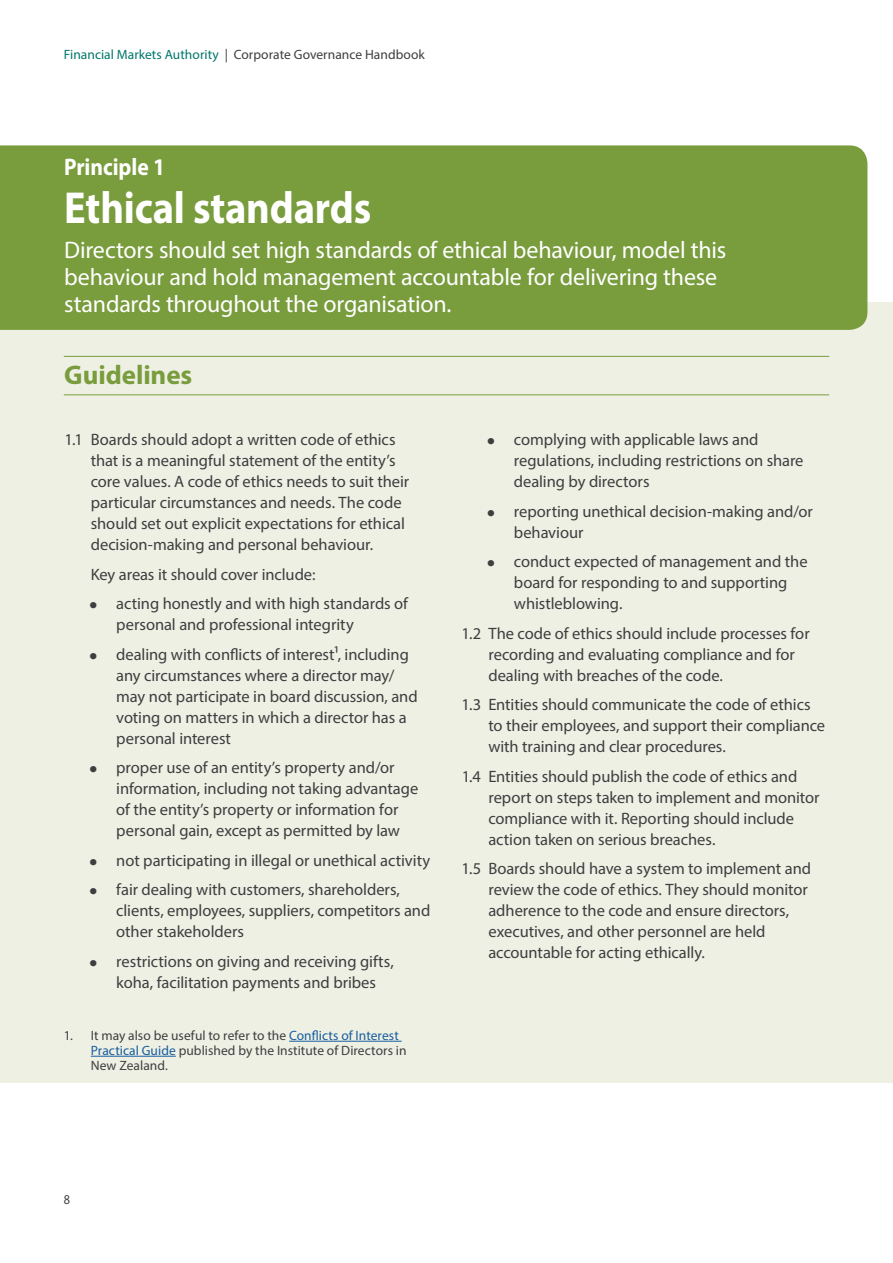
<style>
.page{position:relative;width:893px;height:1263px;background:#fff}
.page>*{position:absolute;margin:0;border:0;box-sizing:border-box;transform-origin:0 0}
.t1{font:700 45px "Myriad Pro";letter-spacing:-.005em;color:#fff;scale:.9 1}
.t2{font:700 27px "Myriad Pro";letter-spacing:-.005em;color:#799c3d}
.t3{font:24px/27px "Myriad Pro";letter-spacing:-.01em;color:#fff}
.t4{font:700 24px "Myriad Pro";letter-spacing:-.005em;color:#fff;scale:.9 1}
.t5{font:16.5px/21px "Myriad Pro";letter-spacing:-.005em;color:#3e3e3f}
.t6{font:13.5px/15px "Myriad Pro";letter-spacing:.005em;color:#3e3e3f}
.t7{font:13.5px "Myriad Pro";letter-spacing:.005em;color:#3e3e3f;scale:.9 1}
.s1{color:#00776b}
.s2{font-size:30px}
.s3{color:#175d9e}
</style>
<div class="page">
<div style="left:0;top:302px;width:893px;height:781px;background:#eef0e4"></div>
<div style="left:0;top:145px;width:867px;height:185px;background:#799c3d"></div>
<hr style="left:64px;top:356px;width:765px;height:1px;background:#799c3d">
<hr style="left:64px;top:394px;width:765px;height:1px;background:#799c3d">
<hr style="left:289px;top:1041px;width:113px;height:1px;background:#175d9e">
<hr style="left:91px;top:1056px;width:85px;height:1px;background:#175d9e">
<p class="t6" style="left:64px;top:47px;width:363px"><span class="s1">Financial Markets Authority</span> | Corporate Governance Handbook</p>
<h3 class="t4" style="left:64px;top:151px;width:114px">Principle 1</h3>
<h1 class="t1" style="left:64px;top:178px;width:343px">Ethical standards</h1>
<h3 class="t3" style="left:64px;top:236px;width:663px">Directors should set high standards of ethical behaviour, model this behaviour and hold management accountable for delivering these standards throughout the organisation.</h3>
<h2 class="t2" style="left:64px;top:357px;width:130px">Guidelines</h2>
<p class="t5" style="left:91px;top:429px;width:320px;text-indent:-26px">1.1 Boards should adopt a written code of ethics that is a meaningful statement of the entity’s core values. A code of ethics needs to suit their particular circumstances and needs. The code should set out explicit expectations for ethical decision-making and personal behaviour.</p>
<p class="t5" style="left:91px;top:563px;width:226px">Key areas it should cover include:</p>
<p class="t5" style="left:116px;top:593px;width:293px;text-indent:-27px"><span class="s2">•</span> acting honestly and with high standards of personal and professional integrity</p>
<p class="t5" style="left:116px;top:643px;width:303px;text-indent:-27px"><span class="s2">•</span> dealing with conflicts of interest1, including any circumstances where a director may/ may not participate in board discussion, and voting on matters in which a director has a personal interest</p>
<p class="t5" style="left:116px;top:757px;width:303px;text-indent:-27px"><span class="s2">•</span> proper use of an entity’s property and/or information, including not taking advantage of the entity’s property or information for personal gain, except as permitted by law</p>
<p class="t5" style="left:89px;top:849px;width:342px"><span class="s2">•</span> not participating in illegal or unethical activity</p>
<p class="t5" style="left:116px;top:879px;width:316px;text-indent:-27px"><span class="s2">•</span> fair dealing with customers, shareholders, clients, employees, suppliers, competitors and other stakeholders</p>
<p class="t5" style="left:89px;top:950px;width:306px;text-align:center"><span class="s2">•</span> restrictions on giving and receiving gifts, koha, facilitation payments and bribes</p>
<p class="t6" style="left:91px;top:1027px;width:317px;text-indent:-27px">1. It may also be useful to refer to the <span class="s3">Conflicts of Interest<br>Practical Guide</span> published by the Institute of Directors in<br>New Zealand.</p>
<p class="t5" style="left:514px;top:429px;width:291px;text-indent:-27px"><span class="s2">•</span> complying with applicable laws and regulations, including restrictions on share dealing by directors</p>
<p class="t5" style="left:514px;top:500px;width:300px;text-indent:-27px"><span class="s2">•</span> reporting unethical decision-making and/or behaviour</p>
<p class="t5" style="left:514px;top:551px;width:295px;text-indent:-27px"><span class="s2">•</span> conduct expected of management and the board for responding to and supporting whistleblowing.</p>
<p class="t5" style="left:488px;top:622px;width:323px;text-indent:-27px">1.2 The code of ethics should include processes for recording and evaluating compliance and for dealing with breaches of the code.</p>
<p class="t5" style="left:488px;top:694px;width:338px;text-indent:-27px">1.3 Entities should communicate the code of ethics to their employees, and support their compliance with training and clear procedures.</p>
<p class="t5" style="left:488px;top:765px;width:333px;text-indent:-27px">1.4 Entities should publish the code of ethics and report on steps taken to implement and monitor compliance with it. Reporting should include action taken on serious breaches.</p>
<p class="t5" style="left:488px;top:858px;width:324px;text-indent:-27px">1.5 Boards should have a system to implement and review the code of ethics. They should monitor adherence to the code and ensure directors, executives, and other personnel are held accountable for acting ethically.</p>
<p class="t7" style="left:64px;top:1191px;width:8px">8</p>
</div>
